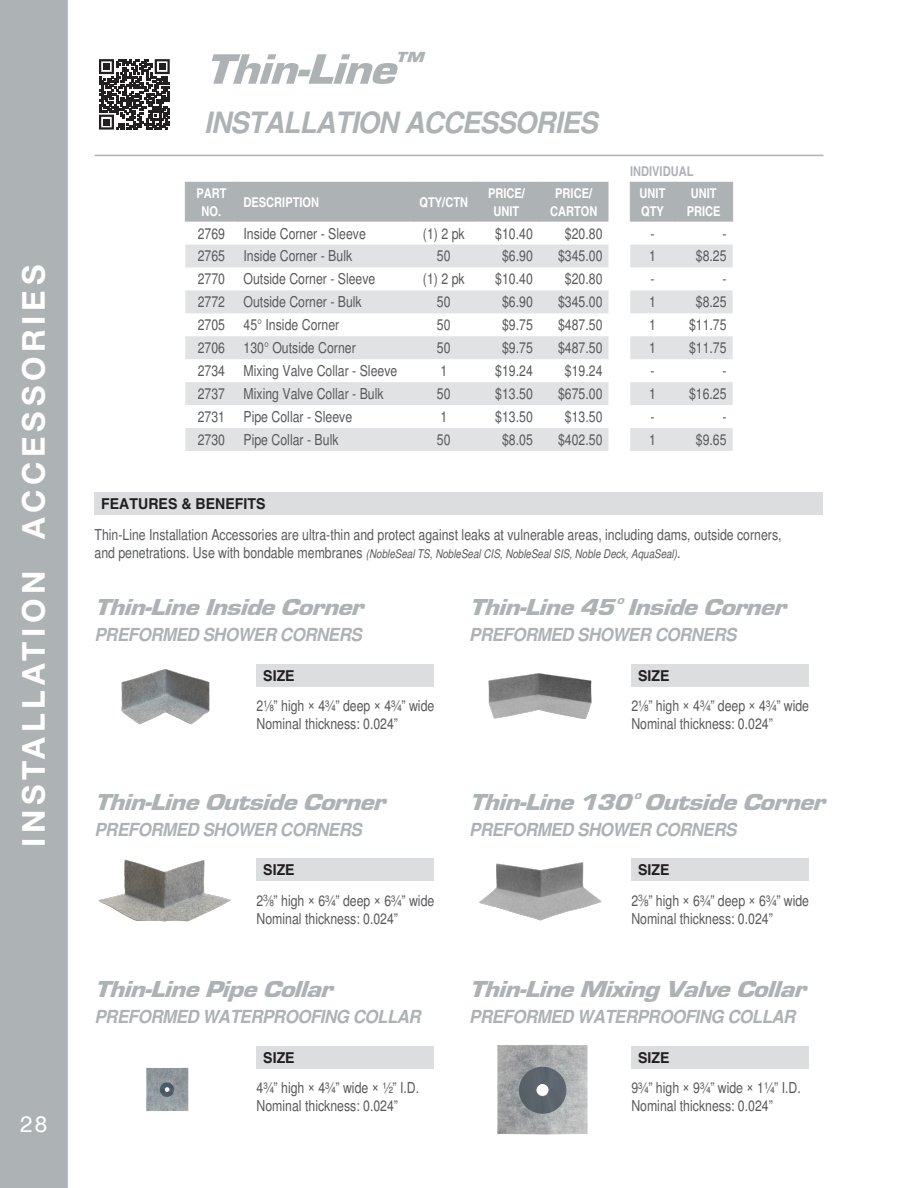
<style>
.page{position:relative;width:918px;height:1188px;background:#fff}
.page>*{position:absolute;margin:0;border:0;box-sizing:border-box;transform-origin:0 0}
.t1{font:italic 900 44.1px "Eurostile";letter-spacing:-.025em;color:#adb2b5;scale:1.15 1}
.t2{font:700 31.5px "Helvetica Neue LT Std";letter-spacing:.15em;color:#fff}
.t3{font:italic 700 condensed 29.4px "Helvetica";letter-spacing:-.025em;color:#adb2b5;scale:1.15 1}
.t4{font:italic 900 24px "Eurostile";letter-spacing:-.025em;color:#adb2b5;scale:1.15 1}
.t5{font:22.5px "Helvetica";color:#fff}
.t6{font:italic 700 condensed 18px "Helvetica";letter-spacing:-.025em;color:#adb2b5;scale:1.15 1}
.t7{font:condensed 15px/18px "Helvetica";color:#57585a}
.t8{font:700 condensed 15px "Helvetica";color:#231f20;scale:1.15 1}
.t9{font:700 condensed 13.5px/18px "Helvetica";color:#fff;text-align:center}
.t10{font:700 condensed 13.5px "Helvetica";color:#adb2b5}
.t11{font:italic condensed 12px "Helvetica";color:#57585a}
.t12{font:condensed 9px "Helvetica";color:#57585a;scale:1.15 1}
.t13{font:italic 900 8.7px "Eurostile";color:#adb2b5;scale:1.15 1}
.s1{font-style:normal;font-size:15px}
</style>
<div class="page">
<div style="left:0;top:0;width:68px;height:1188px;background:#adb2b5"></div>
<hr style="left:94px;top:155px;width:730px;height:1px;background:#adb2b5">
<svg style="left:99px;top:59px;width:71px;height:71px"></svg>
<div style="left:103px;top:63px;width:7px;height:7px;background:#231f20"></div>
<div style="left:159px;top:63px;width:6px;height:7px;background:#231f20"></div>
<div style="left:103px;top:119px;width:7px;height:6px;background:#231f20"></div>
<div style="left:186px;top:182px;width:423px;height:40px;background:#adb2b5"></div>
<svg style="left:185px;top:245px;width:424px;height:206px;fill:#e1e2e4"></svg>
<hr style="left:185px;top:182px;width:1px;height:40px;background:#adb2b5">
<hr style="left:237px;top:182px;width:1px;height:40px;background:#adb2b5">
<hr style="left:413px;top:182px;width:1px;height:40px;background:#adb2b5">
<hr style="left:474px;top:182px;width:1px;height:40px;background:#adb2b5">
<hr style="left:539px;top:182px;width:1px;height:40px;background:#adb2b5">
<div style="left:631px;top:182px;width:101px;height:40px;background:#adb2b5"></div>
<svg style="left:630px;top:245px;width:103px;height:206px"></svg>
<hr style="left:630px;top:182px;width:1px;height:40px;background:#adb2b5">
<hr style="left:675px;top:182px;width:1px;height:40px;background:#adb2b5">
<hr style="left:732px;top:182px;width:1px;height:40px;background:#adb2b5">
<div style="left:94px;top:492px;width:730px;height:23px;background:#dcdddf"></div>
<div style="left:631px;top:664px;width:177px;height:23px;background:#dcdddf"></div>
<div style="left:257px;top:664px;width:177px;height:23px;background:#dcdddf"></div>
<div style="left:257px;top:1046px;width:177px;height:23px;background:#dcdddf"></div>
<div style="left:631px;top:1046px;width:177px;height:23px;background:#dcdddf"></div>
<div style="left:257px;top:858px;width:177px;height:23px;background:#dcdddf"></div>
<div style="left:631px;top:858px;width:177px;height:23px;background:#dcdddf"></div>
<img style="left:497px;top:1045px;width:91px;height:90px">
<img style="left:146px;top:1068px;width:42px;height:43px">
<img style="left:479px;top:862px;width:123px;height:59px">
<img style="left:98px;top:859px;width:133px;height:63px">
<img style="left:488px;top:673px;width:104px;height:46px">
<img style="left:121px;top:669px;width:89px;height:56px">
<h2 class="t2" style="left:14px;top:847px;width:584px;rotate:-90deg">INSTALLATION ACCESSORIES</h2>
<h3 class="t5" style="left:20px;top:1111px;width:29px">28</h3>
<p class="t1" style="left:204px;top:45px;width:190px">Thin-Line<sup>™</sup></p>
<p class="t3" style="left:204px;top:105px;width:344px">INSTALLATION ACCESSORIES</p>
<p class="t9" style="left:196px;top:184px;width:32px">PART<br>NO.</p>
<p class="t9" style="left:244px;top:193px;width:77px">DESCRIPTION</p>
<p class="t9" style="left:420px;top:193px;width:50px">QTY/CTN</p>
<p class="t9" style="left:488px;top:184px;width:38px">PRICE/<br>UNIT</p>
<p class="t9" style="left:550px;top:184px;width:49px">PRICE/<br>CARTON</p>
<p class="t7" style="left:198px;top:224px;width:29px">2769</p>
<p class="t7" style="left:244px;top:224px;width:124px">Inside Corner - Sleeve</p>
<p class="t7" style="left:423px;top:224px;width:43px">(1) 2 pk</p>
<p class="t7" style="left:495px;top:224px;width:39px">$10.40</p>
<p class="t7" style="left:565px;top:224px;width:39px">$20.80</p>
<p class="t7" style="left:198px;top:247px;width:29px">2765</p>
<p class="t7" style="left:244px;top:247px;width:110px">Inside Corner - Bulk</p>
<p class="t7" style="left:437px;top:247px;width:15px">50</p>
<p class="t7" style="left:502px;top:247px;width:32px">$6.90</p>
<p class="t7" style="left:558px;top:247px;width:46px">$345.00</p>
<p class="t7" style="left:198px;top:270px;width:29px">2770</p>
<p class="t7" style="left:244px;top:270px;width:133px">Outside Corner - Sleeve</p>
<p class="t7" style="left:423px;top:270px;width:43px">(1) 2 pk</p>
<p class="t7" style="left:495px;top:270px;width:39px">$10.40</p>
<p class="t7" style="left:565px;top:270px;width:39px">$20.80</p>
<p class="t7" style="left:198px;top:293px;width:29px">2772</p>
<p class="t7" style="left:244px;top:293px;width:120px">Outside Corner - Bulk</p>
<p class="t7" style="left:437px;top:293px;width:15px">50</p>
<p class="t7" style="left:502px;top:293px;width:32px">$6.90</p>
<p class="t7" style="left:558px;top:293px;width:46px">$345.00</p>
<p class="t7" style="left:198px;top:316px;width:29px">2705</p>
<p class="t7" style="left:244px;top:316px;width:97px">45° Inside Corner</p>
<p class="t7" style="left:437px;top:316px;width:15px">50</p>
<p class="t7" style="left:502px;top:316px;width:32px">$9.75</p>
<p class="t7" style="left:558px;top:316px;width:46px">$487.50</p>
<p class="t7" style="left:198px;top:339px;width:29px">2706</p>
<p class="t7" style="left:244px;top:339px;width:114px">130° Outside Corner</p>
<p class="t7" style="left:437px;top:339px;width:15px">50</p>
<p class="t7" style="left:502px;top:339px;width:32px">$9.75</p>
<p class="t7" style="left:558px;top:339px;width:46px">$487.50</p>
<p class="t7" style="left:198px;top:362px;width:29px">2734</p>
<p class="t7" style="left:244px;top:362px;width:155px">Mixing Valve Collar - Sleeve</p>
<p class="t7" style="left:440px;top:362px;width:8px">1</p>
<p class="t7" style="left:495px;top:362px;width:39px">$19.24</p>
<p class="t7" style="left:565px;top:362px;width:39px">$19.24</p>
<p class="t7" style="left:198px;top:385px;width:29px">2737</p>
<p class="t7" style="left:244px;top:385px;width:142px">Mixing Valve Collar - Bulk</p>
<p class="t7" style="left:437px;top:385px;width:15px">50</p>
<p class="t7" style="left:495px;top:385px;width:39px">$13.50</p>
<p class="t7" style="left:558px;top:385px;width:46px">$675.00</p>
<p class="t7" style="left:198px;top:408px;width:29px">2731</p>
<p class="t7" style="left:244px;top:408px;width:110px">Pipe Collar - Sleeve</p>
<p class="t7" style="left:440px;top:408px;width:8px">1</p>
<p class="t7" style="left:495px;top:408px;width:39px">$13.50</p>
<p class="t7" style="left:565px;top:408px;width:39px">$13.50</p>
<p class="t7" style="left:198px;top:431px;width:29px">2730</p>
<p class="t7" style="left:244px;top:431px;width:97px">Pipe Collar - Bulk</p>
<p class="t7" style="left:437px;top:431px;width:15px">50</p>
<p class="t7" style="left:502px;top:431px;width:32px">$8.05</p>
<p class="t7" style="left:558px;top:431px;width:46px">$402.50</p>
<p class="t8" style="left:101px;top:495px;width:144px">FEATURES &amp; BENEFITS</p>
<p class="t10" style="left:630px;top:163px;width:65px">INDIVIDUAL</p>
<p class="t9" style="left:640px;top:184px;width:27px;text-align:left">UNIT<br>QTY</p>
<p class="t9" style="left:687px;top:184px;width:35px;text-align:left">UNIT<br>PRICE</p>
<p class="t7" style="left:650px;top:224px;width:6px">-</p>
<p class="t7" style="left:723px;top:224px;width:6px">-</p>
<p class="t7" style="left:649px;top:247px;width:8px">1</p>
<p class="t7" style="left:696px;top:247px;width:32px">$8.25</p>
<p class="t7" style="left:650px;top:270px;width:6px">-</p>
<p class="t7" style="left:723px;top:270px;width:6px">-</p>
<p class="t7" style="left:649px;top:293px;width:8px">1</p>
<p class="t7" style="left:696px;top:293px;width:32px">$8.25</p>
<p class="t7" style="left:649px;top:316px;width:8px">1</p>
<p class="t7" style="left:689px;top:316px;width:39px">$11.75</p>
<p class="t7" style="left:649px;top:339px;width:8px">1</p>
<p class="t7" style="left:689px;top:339px;width:39px">$11.75</p>
<p class="t7" style="left:650px;top:362px;width:6px">-</p>
<p class="t7" style="left:723px;top:362px;width:6px">-</p>
<p class="t7" style="left:649px;top:385px;width:8px">1</p>
<p class="t7" style="left:689px;top:385px;width:39px">$16.25</p>
<p class="t7" style="left:650px;top:408px;width:6px">-</p>
<p class="t7" style="left:723px;top:408px;width:6px">-</p>
<p class="t7" style="left:649px;top:431px;width:8px">1</p>
<p class="t7" style="left:696px;top:431px;width:32px">$9.65</p>
<p class="t7" style="left:94px;top:526px;width:689px">Thin-Line Installation Accessories are ultra-thin and protect against leaks at vulnerable areas, including dams, outside corners,</p>
<p class="t11" style="left:94px;top:547px;width:588px"><span class="s1">and penetrations. Use with bondable membranes</span> (NobleSeal TS, NobleSeal CIS, NobleSeal SIS, Noble Deck, AquaSeal)<span class="s1">.</span></p>
<p class="t4" style="left:94px;top:594px;width:235px">Thin-Line Inside Corner</p>
<p class="t6" style="left:94px;top:624px;width:234px">PREFORMED SHOWER CORNERS</p>
<p class="t13" style="left:617px;top:597px;width:7px">O</p>
<p class="t4" style="left:469px;top:594px;width:276px">Thin-Line 45 Inside Corner</p>
<p class="t6" style="left:469px;top:624px;width:234px">PREFORMED SHOWER CORNERS</p>
<p class="t8" style="left:263px;top:666px;width:29px">SIZE</p>
<p class="t8" style="left:638px;top:666px;width:29px">SIZE</p>
<p class="t7" style="left:257px;top:696px;width:179px">2⅛” high × 4¾” deep × 4¾” wide<br>Nominal thickness: 0.024”</p>
<p class="t7" style="left:631px;top:696px;width:179px">2⅛” high × 4¾” deep × 4¾” wide<br>Nominal thickness: 0.024”</p>
<p class="t4" style="left:94px;top:789px;width:254px">Thin-Line Outside Corner</p>
<p class="t13" style="left:634px;top:791px;width:7px">O</p>
<p class="t4" style="left:469px;top:789px;width:310px">Thin-Line 130 Outside Corner</p>
<p class="t6" style="left:94px;top:819px;width:234px">PREFORMED SHOWER CORNERS</p>
<p class="t6" style="left:469px;top:819px;width:234px">PREFORMED SHOWER CORNERS</p>
<p class="t8" style="left:263px;top:861px;width:29px">SIZE</p>
<p class="t12" style="left:263px;top:893px;width:6px">3</p>
<p class="t7" style="left:631px;top:891px;width:179px">2⅛” high × 6¾” deep × 6¾” wide<br>Nominal thickness: 0.024”</p>
<p class="t8" style="left:638px;top:861px;width:29px">SIZE</p>
<p class="t12" style="left:638px;top:893px;width:6px">3</p>
<p class="t7" style="left:257px;top:891px;width:179px">2⅛” high × 6¾” deep × 6¾” wide<br>Nominal thickness: 0.024”</p>
<p class="t4" style="left:94px;top:976px;width:208px">Thin-Line Pipe Collar</p>
<p class="t6" style="left:94px;top:1006px;width:285px">PREFORMED WATERPROOFING COLLAR</p>
<p class="t4" style="left:469px;top:976px;width:294px">Thin-Line Mixing Valve Collar</p>
<p class="t6" style="left:469px;top:1006px;width:285px">PREFORMED WATERPROOFING COLLAR</p>
<p class="t8" style="left:263px;top:1048px;width:29px">SIZE</p>
<p class="t8" style="left:638px;top:1048px;width:29px">SIZE</p>
<p class="t7" style="left:257px;top:1078px;width:164px">4¾” high × 4¾” wide × ½” I.D.<br>Nominal thickness: 0.024”</p>
<p class="t7" style="left:631px;top:1078px;width:171px">9¾” high × 9¾” wide × 1¼” I.D.<br>Nominal thickness: 0.024”</p>
</div>
